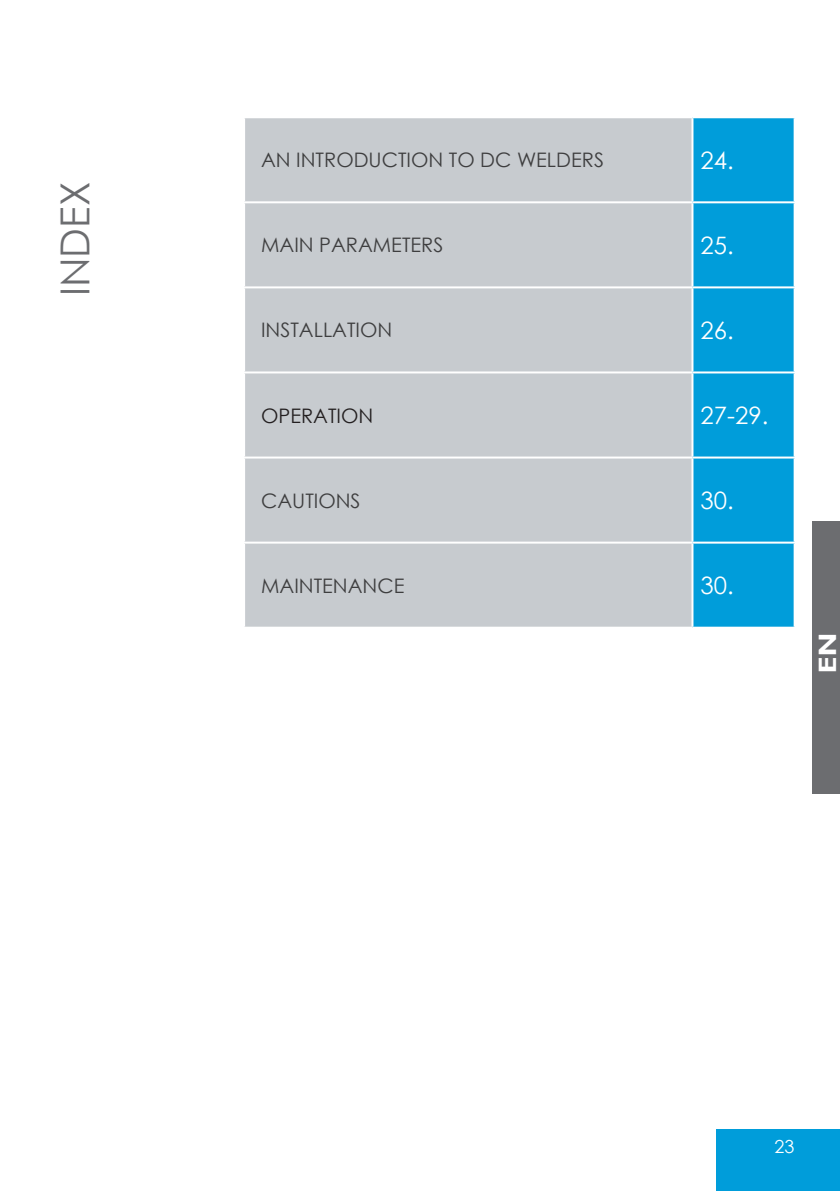
<style>
.page{position:relative;width:840px;height:1191px;background:#fff}
.page>*{position:absolute;margin:0;border:0;box-sizing:border-box;transform-origin:0 0}
.t1{font:40px "Century Gothic";color:#6c6d70}
.t2{font:24px "Century Gothic";color:#fff}
.t3{font:700 24px "Century Gothic";color:#fff;scale:1.4 1}
.t4{font:20px "Century Gothic";color:#3e3e3f}
.t5{font:20px "Century Gothic";color:#231f20}
.t6{font:18px "Century Gothic";color:#fff}
</style>
<div class="page">
<div style="left:716px;top:1129px;width:123px;height:62px;background:#009dda"></div>
<div style="left:245px;top:118px;width:446px;height:508px;background:#c7cbcf"></div>
<div style="left:693px;top:118px;width:100px;height:508px;background:#009dda"></div>
<hr style="left:243px;top:201px;width:449px;height:2px;background:#fff">
<hr style="left:692px;top:201px;width:103px;height:2px;background:#fff">
<hr style="left:243px;top:286px;width:449px;height:2px;background:#fff">
<hr style="left:692px;top:286px;width:103px;height:2px;background:#fff">
<hr style="left:243px;top:371px;width:449px;height:2px;background:#fff">
<hr style="left:692px;top:371px;width:103px;height:2px;background:#fff">
<hr style="left:243px;top:456px;width:449px;height:2px;background:#fff">
<hr style="left:692px;top:456px;width:103px;height:2px;background:#fff">
<hr style="left:243px;top:541px;width:449px;height:2px;background:#fff">
<hr style="left:692px;top:541px;width:103px;height:2px;background:#fff">
<div style="left:812px;top:522px;width:27px;height:272px;background:#6c6d70"></div>
<h1 class="t1" style="left:47px;top:296px;width:116px;rotate:-90deg">INDEX</h1>
<p class="t4" style="left:261px;top:146px;width:344px">AN INTRODUCTION TO DC WELDERS</p>
<p class="t2" style="left:700px;top:143px;width:35px">24.</p>
<p class="t4" style="left:261px;top:231px;width:184px">MAIN PARAMETERS</p>
<p class="t2" style="left:700px;top:228px;width:35px">25.</p>
<p class="t4" style="left:261px;top:316px;width:133px">INSTALLATION</p>
<p class="t2" style="left:700px;top:313px;width:35px">26.</p>
<p class="t5" style="left:261px;top:401px;width:114px">OPERATION</p>
<p class="t2" style="left:700px;top:398px;width:69px">27-29.</p>
<p class="t4" style="left:261px;top:486px;width:101px">CAUTIONS</p>
<p class="t2" style="left:700px;top:483px;width:35px">30.</p>
<p class="t4" style="left:261px;top:571px;width:145px">MAINTENANCE</p>
<p class="t2" style="left:700px;top:568px;width:35px">30.</p>
<p class="t3" style="left:808px;top:674px;width:32px;rotate:-90deg">EN</p>
<p class="t6" style="left:774px;top:1133px;width:21px">23</p>
</div>
